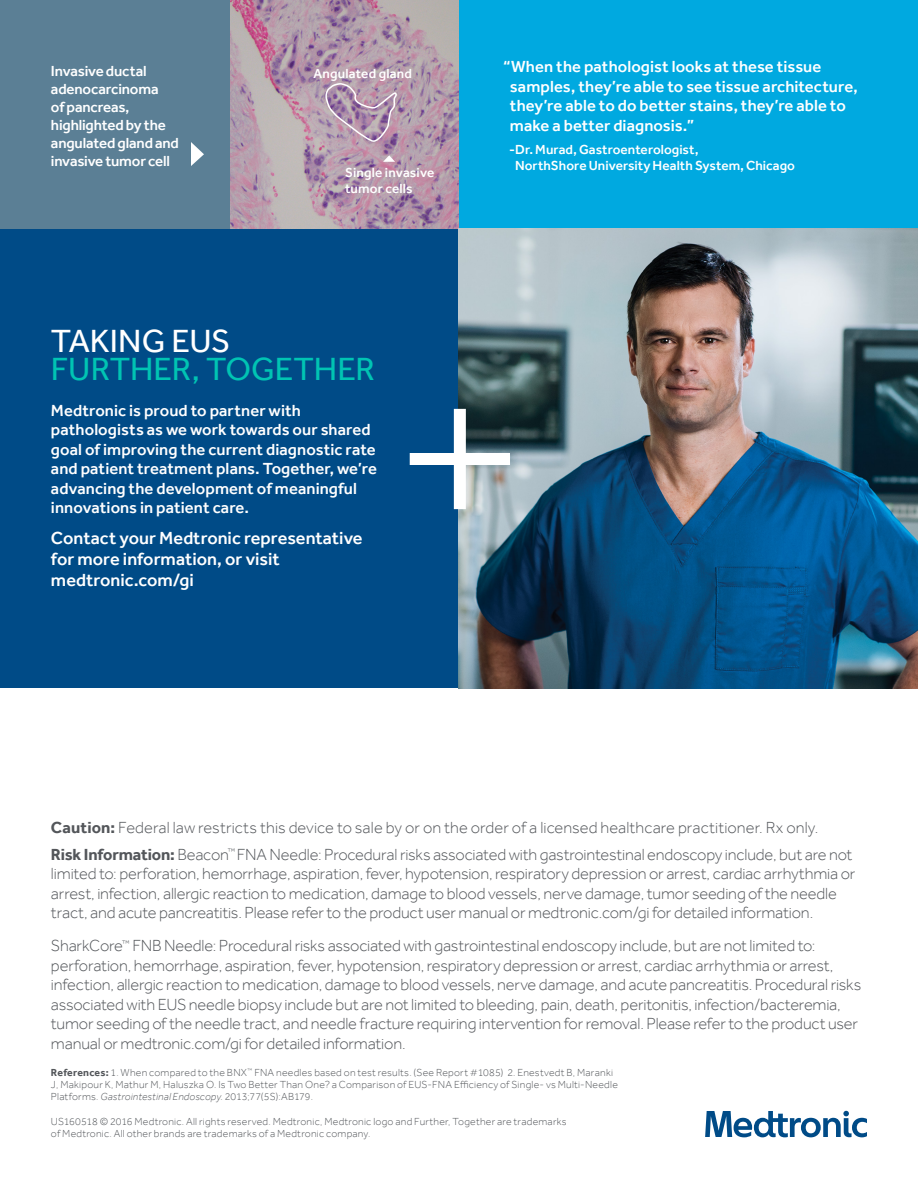
<style>
.page{position:relative;width:918px;height:1188px;background:#fff}
.page>*{position:absolute;margin:0;border:0;box-sizing:border-box;transform-origin:0 0}
.t1{font:33px "Effra";letter-spacing:-.005em;color:#00c4b3}
.t2{font:33px "Effra";color:#fff}
.t3{font:500 18px/21px "Effra";color:#fff}
.t4{font:300 16.5px/19.5px "Effra";letter-spacing:-.01em;color:#53565a}
.t5{font:500 16.5px/19.5px "Effra";letter-spacing:.005em;color:#fff}
.t6{font:500 15px/18px "Effra";letter-spacing:-.01em;color:#fff}
.t7{font:500 13.5px/16.5px "Effra";letter-spacing:.005em;color:#fff}
.t8{font:300 10.5px/12px "Effra";letter-spacing:.02em;color:#53565a}
.s1{font-weight:700}
.s2{font-style:italic}
</style>
<div class="page">
<img style="left:230px;top:0;width:229px;height:230px">
<div style="left:459px;top:0;width:459px;height:230px;background:#00a9e0"></div>
<div style="left:0;top:0;width:230px;height:230px;background:#5b7f95"></div>
<div style="left:0;top:230px;width:459px;height:458px;background:#004b87"></div>
<img style="left:459px;top:229px;width:459px;height:459px">
<div style="left:454px;top:409px;width:12px;height:100px;background:#fff"></div>
<div style="left:410px;top:453px;width:100px;height:12px;background:#fff"></div>
<svg style="left:705px;top:1111px;width:162px;height:26px"></svg>
<svg style="left:191px;top:142px;width:13px;height:24px"></svg>
<svg style="left:324px;top:82px;width:73px;height:61px;background:#b397ae"></svg>
<svg style="left:383px;top:155px;width:12px;height:7px"></svg>
<p class="t6" style="left:51px;top:62px;width:130px">Invasive ductal adenocarcinoma<br>of pancreas, highlighted by the angulated gland and invasive tumor cell</p>
<p class="t7" style="left:314px;top:65px;width:100px">Angulated gland</p>
<p class="t7" style="left:345px;top:164px;width:91px">Single invasive tumor cells</p>
<h1 class="t2" style="left:51px;top:322px;width:181px">TAKING EUS</h1>
<h1 class="t1" style="left:51px;top:350px;width:326px">FURTHER, TOGETHER</h1>
<p class="t5" style="left:51px;top:400px;width:327px">Medtronic is proud to partner with pathologists as we work towards our shared goal of improving the current diagnostic rate and patient treatment plans. Together, we’re advancing the development of meaningful innovations in patient care.</p>
<p class="t3" style="left:51px;top:527px;width:313px">Contact your Medtronic representative for more information, or visit medtronic.com/gi</p>
<p class="t5" style="left:510px;top:57px;width:349px;text-indent:-7px">“When the pathologist looks at these tissue samples, they’re able to see tissue architecture, they’re able to do better stains, they’re able to make a better diagnosis.”</p>
<p class="t7" style="left:515px;top:141px;width:281px;text-indent:-6px">-Dr. Murad, Gastroenterologist,<br>NorthShore University Health System, Chicago</p>
<p class="t4" style="left:51px;top:815px;width:803px;line-height:26.2px"><span class="s1">Caution:</span> Federal law restricts this device to sale by or on the order of a licensed healthcare practitioner. Rx only.<br><span class="s1">Risk Information:</span> Beacon<sup>™</sup> FNA Needle: Procedural risks associated with gastrointestinal endoscopy include, but are not</p>
<p class="t4" style="left:51px;top:864px;width:806px">limited to: perforation, hemorrhage, aspiration, fever, hypotension, respiratory depression or arrest, cardiac arrhythmia or arrest, infection, allergic reaction to medication, damage to blood vessels, nerve damage, tumor seeding of the needle tract, and acute pancreatitis. Please refer to the product user manual or medtronic.com/gi for detailed information.</p>
<p class="t4" style="left:51px;top:936px;width:812px">SharkCore<sup>™</sup> FNB Needle: Procedural risks associated with gastrointestinal endoscopy include, but are not limited to: perforation, hemorrhage, aspiration, fever, hypotension, respiratory depression or arrest, cardiac arrhythmia or arrest, infection, allergic reaction to medication, damage to blood vessels, nerve damage, and acute pancreatitis. Procedural risks associated with EUS needle biopsy include but are not limited to bleeding, pain, death, peritonitis, infection/bacteremia, tumor seeding of the needle tract, and needle fracture requiring intervention for removal. Please refer to the product user manual or medtronic.com/gi for detailed information.</p>
<p class="t8" style="left:51px;top:1066px;width:568px"><span class="s1">References:</span> 1. When compared to the BNX<sup>™</sup> FNA needles based on test results. (See Report #1085) 2. Enestvedt B, Maranki<br>J, Makipour K, Mathur M, Haluszka O. Is Two Better Than One? a Comparison of EUS-FNA Efficiency of Single- vs Multi-Needle<br>Platforms. <span class="s2">Gastrointestinal Endoscopy</span>. 2013;77(5S):AB179.</p>
<p class="t8" style="left:51px;top:1115px;width:517px">US160518 © 2016 Medtronic. All rights reserved. Medtronic, Medtronic logo and Further, Together are trademarks of Medtronic. All other brands are trademarks of a Medtronic company.</p>
</div>
